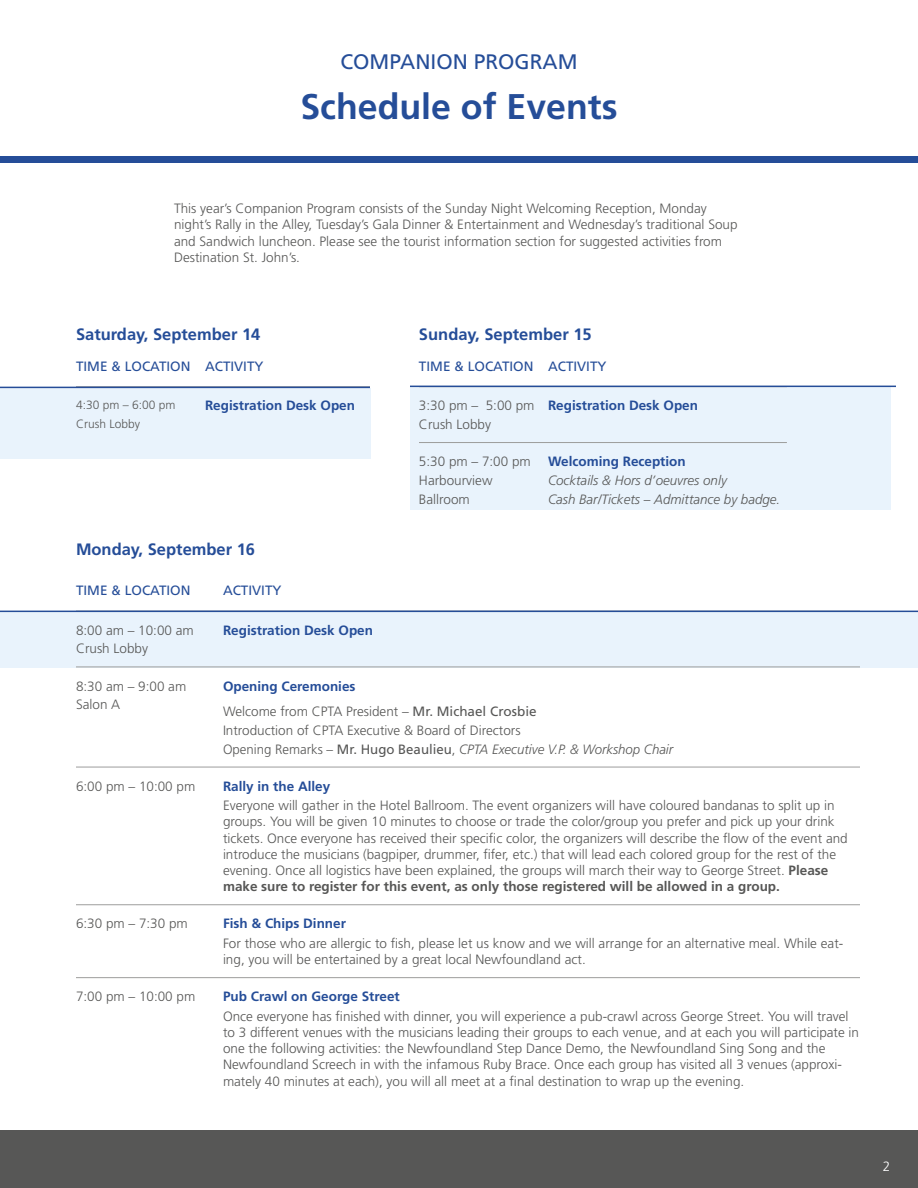
<style>
.page{position:relative;width:918px;height:1188px;background:#fff}
.page>*{position:absolute;margin:0;border:0;box-sizing:border-box;transform-origin:0 0}
.t1{font:700 35.7px "Frutiger LT Std";color:#254d98}
.t2{font:21px "Frutiger LT Std";color:#254d98}
.t3{font:700 16.5px "Frutiger LT Std";color:#254d98}
.t4{font:300 13.5px/16.2px "Frutiger LT Std";color:#575756}
.t5{font:700 13.5px "Frutiger LT Std";color:#254d98}
.t6{font:13.5px "Frutiger LT Std";color:#254d98}
.t7{font:italic 300 13.5px/18.8px "Frutiger LT Std";color:#575756}
.t8{font:300 13.5px "Frutiger LT Std";color:#fff}
.t9{font:300 12px/18.8px "Frutiger LT Std";color:#575756}
.s1{font-style:normal}
.s2{font-weight:700;color:#254d98}
.s3{font-weight:400}
.s4{font-style:italic}
.s5{font-weight:700}
</style>
<div class="page">
<div style="left:0;top:1131px;width:918px;height:57px;background:#575756"></div>
<div style="left:0;top:612px;width:918px;height:55px;background:#e9f3fc"></div>
<div style="left:0;top:388px;width:370px;height:71px;background:#e9f3fc"></div>
<div style="left:410px;top:386px;width:481px;height:124px;background:#e9f3fc"></div>
<hr style="left:76px;top:386px;width:129px;height:1px;background:#9d9d9c">
<hr style="left:205px;top:386px;width:165px;height:1px;background:#9d9d9c">
<hr style="left:419px;top:442px;width:129px;height:1px;background:#9d9d9c">
<hr style="left:548px;top:442px;width:239px;height:1px;background:#9d9d9c">
<div style="left:0;top:157px;width:918px;height:6px;background:#254d98"></div>
<hr style="left:76px;top:667px;width:147px;height:1px;background:#9d9d9c">
<hr style="left:223px;top:667px;width:637px;height:1px;background:#9d9d9c">
<hr style="left:76px;top:767px;width:147px;height:1px;background:#9d9d9c">
<hr style="left:223px;top:767px;width:637px;height:1px;background:#9d9d9c">
<hr style="left:76px;top:904px;width:147px;height:1px;background:#9d9d9c">
<hr style="left:223px;top:904px;width:637px;height:1px;background:#9d9d9c">
<hr style="left:76px;top:977px;width:147px;height:1px;background:#9d9d9c">
<hr style="left:223px;top:977px;width:637px;height:1px;background:#9d9d9c">
<hr style="left:410px;top:386px;width:486px;height:1px;background:#254d98">
<hr style="left:0;top:387px;width:370px;height:1px;background:#254d98">
<hr style="left:0;top:611px;width:918px;height:1px;background:#254d98">
<h2 class="t2" style="left:340px;top:50px;width:239px">COMPANION PROGRAM</h2>
<h1 class="t1" style="left:300px;top:86px;width:319px">Schedule of Events</h1>
<p class="t4" style="left:174px;top:201px;width:565px">This year’s Companion Program consists of the Sunday Night Welcoming Reception, Monday night’s Rally in the Alley, Tuesday’s Gala Dinner &amp; Entertainment and Wednesday’s traditional Soup and Sandwich luncheon. Please see the tourist information section for suggested activities from Destination St. John’s.</p>
<p class="t3" style="left:76px;top:324px;width:186px">Saturday, September 14</p>
<p class="t6" style="left:76px;top:358px;width:189px">TIME &amp; LOCATION ACTIVITY</p>
<p class="t9" style="left:76px;top:396px;width:101px">4:30 pm – 6:00 pm<br>Crush Lobby</p>
<p class="t5" style="left:205px;top:398px;width:152px">Registration Desk Open</p>
<p class="t3" style="left:419px;top:324px;width:174px">Sunday, September 15</p>
<p class="t6" style="left:419px;top:358px;width:189px">TIME &amp; LOCATION ACTIVITY</p>
<p class="t4" style="left:419px;top:396px;width:117px;line-height:18.8px">3:30 pm – 5:00 pm<br>Crush Lobby</p>
<p class="t5" style="left:548px;top:398px;width:152px">Registration Desk Open</p>
<p class="t4" style="left:419px;top:452px;width:113px;line-height:18.8px">5:30 pm – 7:00 pm<br>Harbourview<br>Ballroom</p>
<p class="t5" style="left:548px;top:454px;width:139px">Welcoming Reception</p>
<p class="t7" style="left:548px;top:471px;width:234px">Cocktails &amp; Hors d’oeuvres only<br>Cash Bar/Tickets <span class="s1">–</span> Admittance by badge.</p>
<p class="t3" style="left:76px;top:539px;width:181px">Monday, September 16</p>
<p class="t6" style="left:76px;top:583px;width:116px">TIME &amp; LOCATION</p>
<p class="t6" style="left:223px;top:583px;width:60px">ACTIVITY</p>
<p class="t4" style="left:76px;top:621px;width:119px;line-height:18.8px">8:00 am – 10:00 am<br>Crush Lobby</p>
<p class="t5" style="left:223px;top:622px;width:152px">Registration Desk Open</p>
<p class="t4" style="left:76px;top:677px;width:112px;line-height:18.8px">8:30 am – 9:00 am<br>Salon A</p>
<p class="t4" style="left:223px;top:673px;width:315px;line-height:25.5px"><span class="s2">Opening Ceremonies<br></span>Welcome from CPTA President – <span class="s3">Mr. Michael Crosbie</span></p>
<p class="t4" style="left:223px;top:721px;width:452px;line-height:18.8px">Introduction of CPTA Executive &amp; Board of Directors<br>Opening Remarks – <span class="s3">Mr. Hugo Beaulieu</span>, <span class="s4">CPTA Executive V.P. &amp; Workshop Chair</span></p>
<p class="t4" style="left:76px;top:778px;width:121px">6:00 pm – 10:00 pm</p>
<p class="t5" style="left:223px;top:778px;width:109px">Rally in the Alley</p>
<p class="t4" style="left:223px;top:798px;width:626px">Everyone will gather in the Hotel Ballroom. The event organizers will have coloured bandanas to split up in groups. You will be given 10 minutes to choose or trade the color/group you prefer and pick up your drink tickets. Once everyone has received their specific color, the organizers will describe the flow of the event and introduce the musicians (bagpiper, drummer, fifer, etc.) that will lead each colored group for the rest of the evening. Once all logistics have been explained, the groups will march their way to George Street. <span class="s5">Please make sure to register for this event, as only those registered will be allowed in a group.</span></p>
<p class="t4" style="left:76px;top:916px;width:113px">6:30 pm – 7:30 pm</p>
<p class="t5" style="left:223px;top:916px;width:124px">Fish &amp; Chips Dinner</p>
<p class="t4" style="left:223px;top:935px;width:622px">For those who are allergic to fish, please let us know and we will arrange for an alternative meal. While eat&shy;ing, you will be entertained by a great local Newfoundland act.</p>
<p class="t4" style="left:76px;top:989px;width:121px">7:00 pm – 10:00 pm</p>
<p class="t5" style="left:223px;top:989px;width:178px">Pub Crawl on George Street</p>
<p class="t4" style="left:223px;top:1008px;width:638px">Once everyone has finished with dinner, you will experience a pub-crawl across George Street. You will travel to 3 different venues with the musicians leading their groups to each venue, and at each you will participate in one the following activities: the Newfoundland Step Dance Demo, the Newfoundland Sing Song and the Newfoundland Screech in with the infamous Ruby Brace. Once each group has visited all 3 venues (approxi&shy;mately 40 minutes at each), you will all meet at a final destination to wrap up the evening.</p>
<p class="t8" style="left:883px;top:1159px;width:9px">2</p>
</div>
